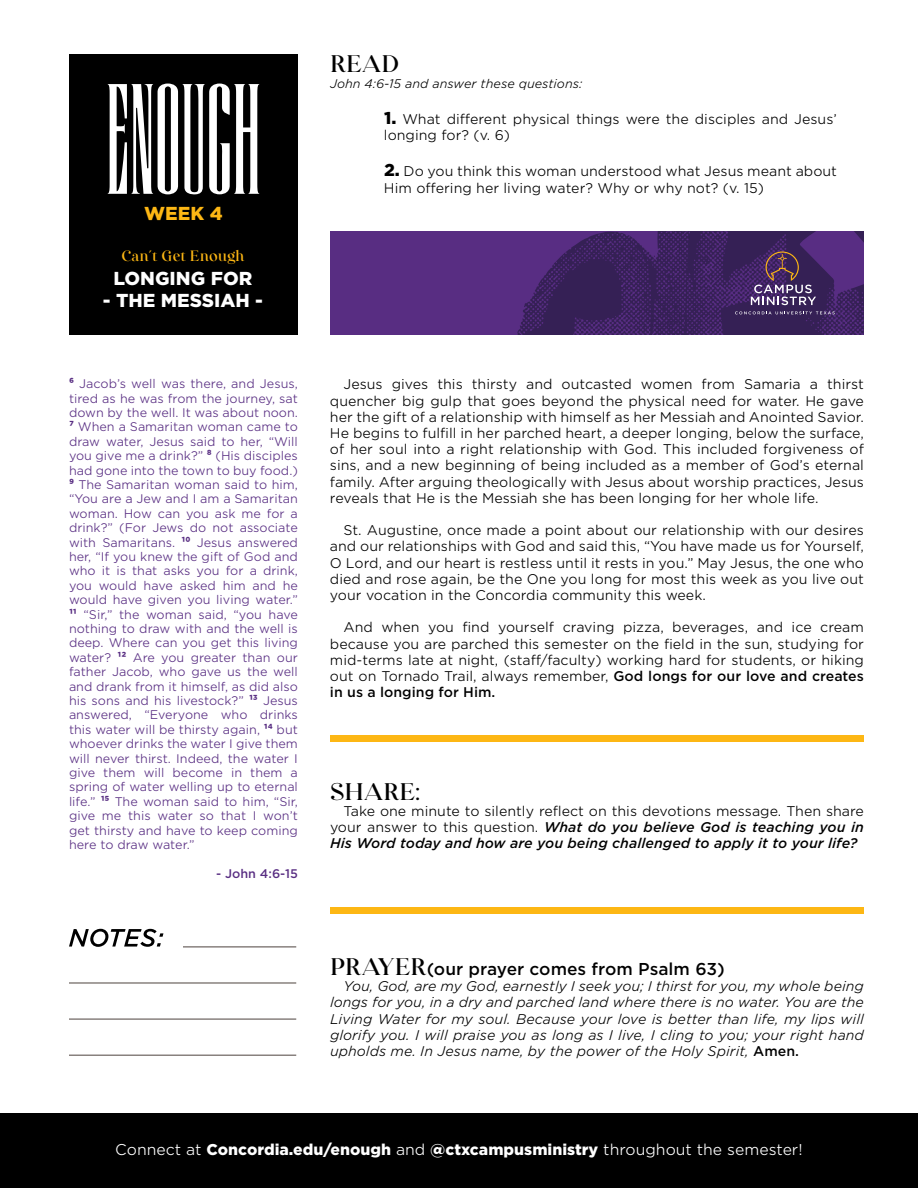
<style>
.page{position:relative;width:918px;height:1188px;background:#fff}
.page>*{position:absolute;margin:0;border:0;box-sizing:border-box;transform-origin:0 0}
.t1{font:24px "August Stories Serif";color:#000}
.t2{font:900 18px "Gotham S Sm";color:#fff}
.t3{font:900 18px "Gotham S Sm";color:#fdb714}
.t4{font:500 16.5px "Gotham S Sm";color:#000}
.t5{font:900 15px "Gotham S Sm";color:#fff}
.t6{font:15px "August Stories Serif";color:#fdb714}
.t7{font:300 13.5px/16.2px "Gotham S Sm";color:#000;text-align:justify}
.t8{font:italic 300 13.5px/16.2px "Gotham S Sm";color:#000;text-align:justify}
.t9{font:italic 500 13.5px/16.2px "Gotham S Sm";color:#000;text-align:justify}
.t10{font:300 12px/14.4px "Gotham S Sm";color:#582d82;text-align:justify}
.t11{font:italic 300 12px "Gotham S Sm";color:#000}
.t12{font:500 12px "Gotham S Sm";color:#582d82}
.s1{font-weight:900}
.s2{font-weight:900;font-size:16.5px}
.s3{font-weight:500}
.s4{font-weight:300;font-style:normal}
.s5{font-family:"August Stories Serif";font-weight:400;font-size:24px}
.s6{font-weight:500;font-style:normal}
.s7{font-weight:300}
</style>
<div class="page">
<div style="left:330px;top:231px;width:534px;height:104px;background:#582d82"></div>
<hr style="left:69px;top:1018px;width:227px;height:2px;background:#88817e">
<hr style="left:69px;top:982px;width:227px;height:2px;background:#88817e">
<hr style="left:69px;top:1054px;width:227px;height:2px;background:#88817e">
<hr style="left:183px;top:946px;width:113px;height:2px;background:#88817e">
<div style="left:0;top:1113px;width:918px;height:75px;background:#000"></div>
<div style="left:69px;top:54px;width:229px;height:281px;background:#000"></div>
<svg style="left:108px;top:84px;width:151px;height:111px"></svg>
<svg style="left:517px;top:231px;width:347px;height:104px"></svg>
<svg style="left:69px;top:929px;width:94px;height:18px"></svg>
<div style="left:330px;top:908px;width:534px;height:6px;background:#fdb714"></div>
<div style="left:330px;top:736px;width:534px;height:6px;background:#fdb714"></div>
<h2 class="t3" style="left:144px;top:200px;width:80px">WEEK 4</h2>
<p class="t6" style="left:121px;top:248px;width:125px">Can’t Get Enough</p>
<h2 class="t2" style="left:113px;top:266px;width:141px">LONGING FOR</h2>
<h2 class="t2" style="left:103px;top:287px;width:162px">- THE MESSIAH -</h2>
<p class="t10" style="left:69px;top:376px;width:230px"><span class="s1">⁶</span> Jacob’s well was there, and Jesus, tired as he was from the journey, sat down by the well. It was about noon.<br><span class="s1">⁷</span> When a Samaritan woman came to draw water, Jesus said to her, “Will you give me a drink?” <span class="s1">⁸</span> (His disciples had gone into the town to buy food.)<br><span class="s1">⁹</span> The Samaritan woman said to him, “You are a Jew and I am a Samaritan woman. How can you ask me for a drink?” (For Jews do not associate with Samaritans. <span class="s1">¹⁰</span> Jesus answered her, “If you knew the gift of God and who it is that asks you for a drink, you would have asked him and he would have given you living water.” <span class="s1">¹¹</span> “Sir,” the woman said, “you have nothing to draw with and the well is deep. Where can you get this living water? <span class="s1">¹²</span> Are you greater than our father Jacob, who gave us the well and drank from it himself, as did also his sons and his livestock?” <span class="s1">¹³</span> Jesus answered, “Everyone who drinks this water will be thirsty again, <span class="s1">¹⁴</span> but whoever drinks the water I give them will never thirst. Indeed, the water I give them will become in them a spring of water welling up to eternal life.” <span class="s1">¹⁵</span> The woman said to him, “Sir, give me this water so that I won’t get thirsty and have to keep coming here to draw water.”</p>
<p class="t12" style="left:216px;top:865px;width:83px">- John 4:6-15</p>
<h1 class="t1" style="left:330px;top:51px;width:71px">READ</h1>
<p class="t11" style="left:330px;top:76px;width:254px">John 4:6-15 and answer these questions:</p>
<p class="t7" style="left:384px;top:111px;width:455px"><span class="s2">1.</span> What different physical things were the disciples and Jesus’ longing for? (v. 6)</p>
<p class="t7" style="left:384px;top:163px;width:455px"><span class="s2">2.</span> Do you think this woman understood what Jesus meant about<br>Him offering her living water? Why or why not? (v. 15)</p>
<p class="t7" style="left:330px;top:376px;width:536px;text-indent:14px">Jesus gives this thirsty and outcasted women from Samaria a thirst quencher big gulp that goes beyond the physical need for water. He gave her the gift of a relationship with himself as her Messiah and Anointed Savior.<br>He begins to fulfill in her parched heart, a deeper longing, below the surface, of her soul into a right relationship with God. This included forgiveness of sins, and a new beginning of being included as a member of God’s eternal family. After arguing theologically with Jesus about worship practices, Jesus reveals that He is the Messiah she has been longing for her whole life.</p>
<p class="t7" style="left:330px;top:522px;width:536px;text-indent:14px">St. Augustine, once made a point about our relationship with our desires and our relationships with God and said this, “You have made us for Yourself, O Lord, and our heart is restless until it rests in you.” May Jesus, the one who died and rose again, be the One you long for most this week as you live out your vocation in the Concordia community this week.</p>
<p class="t7" style="left:330px;top:619px;width:536px;text-indent:14px">And when you find yourself craving pizza, beverages, and ice cream because you are parched this semester on the field in the sun, studying for mid-terms late at night, (staff/faculty) working hard for students, or hiking out on Tornado Trail, always remember, <span class="s3">God longs for our love and creates in us a longing for Him.</span></p>
<h1 class="t1" style="left:330px;top:779px;width:91px">SHARE:</h1>
<p class="t9" style="left:330px;top:803px;width:536px;text-indent:14px"><span class="s4">Take one minute to silently reflect on this devotions message. Then share your answer to this question.</span> What do you believe God is teaching you in His Word today and how are you being challenged to apply it to your life?</p>
<p class="t4" style="left:330px;top:958px;width:396px"><span class="s5">PRAYER</span>(our prayer comes from Psalm 63)</p>
<p class="t8" style="left:330px;top:978px;width:536px;text-indent:14px">You, God, are my God, earnestly I seek you; I thirst for you, my whole being longs for you, in a dry and parched land where there is no water. You are the Living Water for my soul. Because your love is better than life, my lips will glorify you. I will praise you as long as I live, I cling to you; your right hand upholds me. In Jesus name, by the power of the Holy Spirit, <span class="s6">Amen.</span></p>
<p class="t5" style="left:115px;top:1139px;width:689px"><span class="s7">Connect at</span> Concordia.edu/enough <span class="s7">and</span> @ctxcampusministry <span class="s7">throughout the semester!</span></p>
</div>
